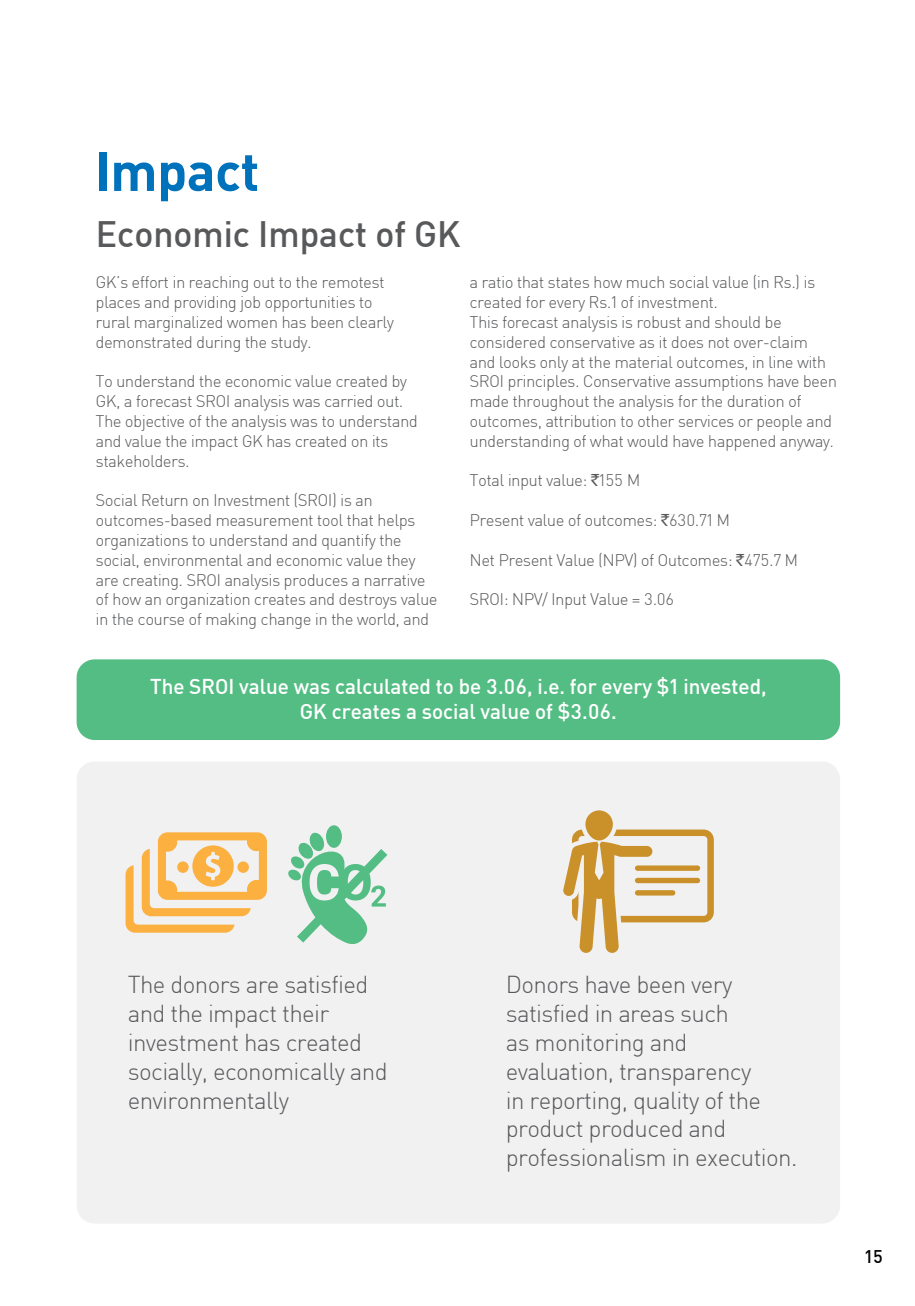
<style>
.page{position:relative;width:915px;height:1306px;background:#fff}
.page>*{position:absolute;margin:0;border:0;box-sizing:border-box;transform-origin:0 0}
.t1{font:700 54px "Sapient Sans";color:#0072bc}
.t2{font:500 36px "Sapient Sans";color:#58595b}
.t3{font:300 24px/28.8px "Sapient Sans";color:#58595b}
.t4{font:500 21px/25.2px "Sapient Sans";color:#fff;text-align:center}
.t5{font:500 18px "Sapient Sans";color:#000}
.t6{font:300 16.5px/19.8px "Sapient Sans";color:#58595b}
.s1{font-family:"Rupee Foradian";font-weight:400}
</style>
<div class="page">
<div style="left:77px;top:761px;width:762px;height:462px;background:#f1f1f2;border-radius:18px"></div>
<svg style="left:125px;top:832px;width:142px;height:100px"></svg>
<div style="left:326px;top:825px;width:16px;height:22px;background:#54bd84;border-radius:50%"></div>
<svg style="left:288px;top:831px;width:99px;height:113px"></svg>
<div style="left:585px;top:810px;width:27px;height:30px;background:#ca912b;border-radius:14px"></div>
<svg style="left:563px;top:829px;width:150px;height:123px"></svg>
<div style="left:77px;top:659px;width:762px;height:81px;background:#54bd84;border-radius:18px"></div>
<h1 class="t1" style="left:94px;top:136px;width:166px">Impact</h1>
<h2 class="t2" style="left:96px;top:210px;width:366px">Economic Impact of GK</h2>
<p class="t6" style="left:96px;top:272px;width:299px">GK’s effort in reaching out to the remotest places and providing job opportunities to rural marginalized women has been clearly demonstrated during the study.</p>
<p class="t6" style="left:96px;top:371px;width:323px">To understand the economic value created by GK, a forecast SROI analysis was carried out.<br>The objective of the analysis was to understand and value the impact GK has created on its stakeholders.</p>
<p class="t6" style="left:96px;top:490px;width:343px">Social Return on Investment (SROI) is an outcomes-based measurement tool that helps organizations to understand and quantify the social, environmental and economic value they are creating. SROI analysis produces a narrative of how an organization creates and destroys value in the course of making change in the world, and</p>
<p class="t6" style="left:469px;top:272px;width:368px">a ratio that states how much social value (in Rs.) is created for every Rs.1 of investment.<br>This forecast analysis is robust and should be considered conservative as it does not over-claim and looks only at the material outcomes, in line with SROI principles. Conservative assumptions have been made throughout the analysis for the duration of outcomes, attribution to other services or people and understanding of what would have happened anyway.</p>
<p class="t6" style="left:469px;top:470px;width:172px">Total input value: <span class="s1">`</span>155 M</p>
<p class="t6" style="left:469px;top:510px;width:261px">Present value of outcomes: <span class="s1">`</span>630.71 M</p>
<p class="t6" style="left:469px;top:549px;width:329px">Net Present Value (NPV) of Outcomes: <span class="s1">`</span>475.7 M</p>
<p class="t6" style="left:469px;top:589px;width:205px">SROI: NPV/ Input Value = 3.06</p>
<p class="t4" style="left:150px;top:673px;width:617px">The SROI value was calculated to be 3.06, i.e. for every $1 invested,<br>GK creates a social value of $3.06.</p>
<h3 class="t3" style="left:128px;top:970px;width:261px">The donors are satisfied and the impact their investment has created socially, economically and environmentally</h3>
<h3 class="t3" style="left:506px;top:970px;width:292px">Donors have been very satisfied in areas such<br>as monitoring and evaluation, transparency<br>in reporting, quality of the product produced and professionalism in execution.</h3>
<p class="t5" style="left:864px;top:1244px;width:20px">15</p>
</div>
